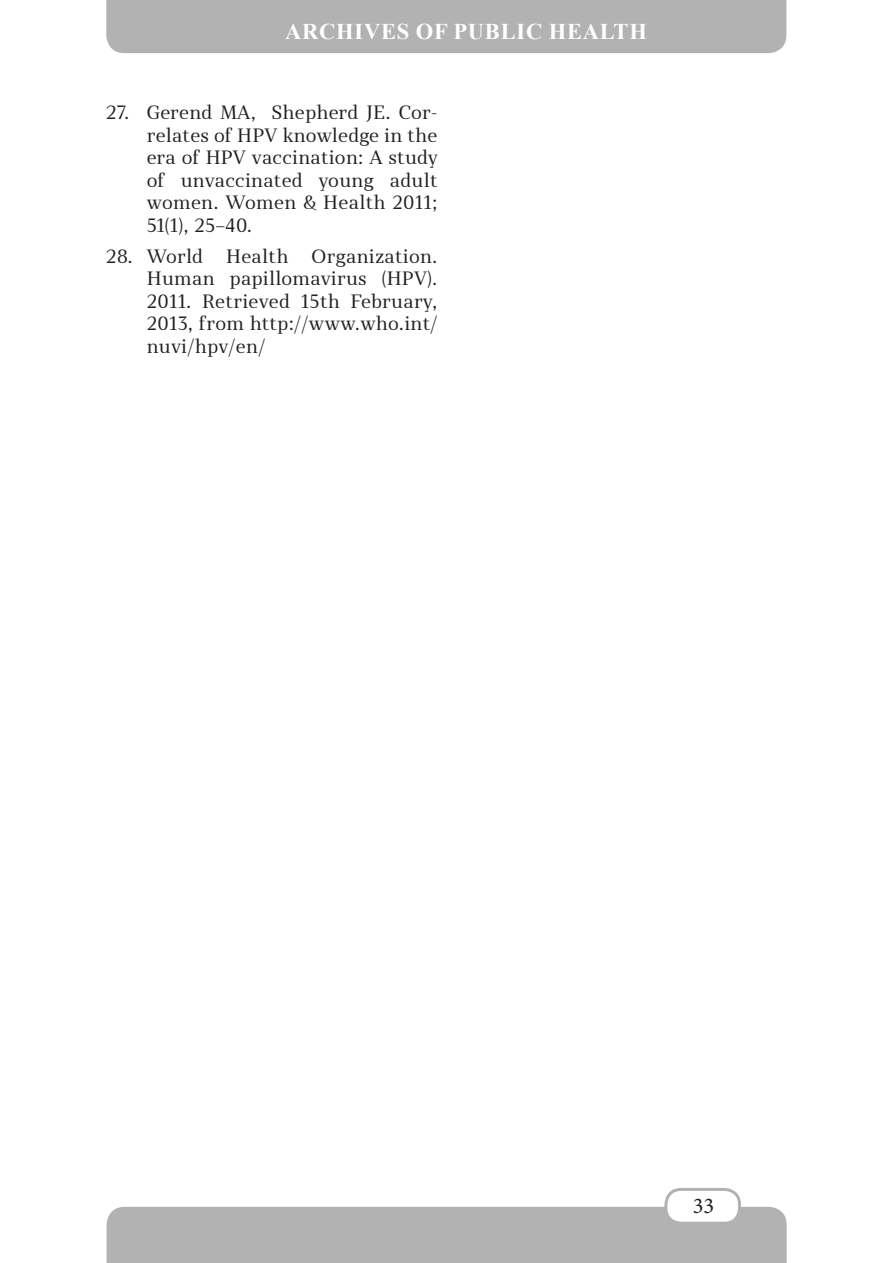
<style>
.page{position:relative;width:893px;height:1263px;background:#fff}
.page>*{position:absolute;margin:0;border:0;box-sizing:border-box;transform-origin:0 0}
.t1{font:700 22.5px "Times New Roman";letter-spacing:.035em;color:#fff}
.t2{font:22.5px "Minion Pro";color:#231f20}
.t3{font:18px/22.5px "Skola Serif";letter-spacing:.015em;color:#231f20;text-align:justify}
</style>
<div class="page">
<div style="left:106px;top:0;width:680px;height:53px;background:#b3b2b2"></div>
<div style="left:107px;top:1207px;width:680px;height:56px;background:#b3b2b2"></div>
<div style="left:666px;top:1189px;width:73px;height:34px;background:#fff;border-radius:15px"></div>
<div style="left:664px;top:1188px;width:77px;height:36px;border:3px solid #b2b2b2;border-radius:15px"></div>
<p class="t1" style="left:285px;top:15px;width:363px">ARCHIVES OF PUBLIC HEALTH</p>
<p class="t3" style="left:147px;top:101px;width:292px;text-indent:-40px">27. Gerend MA, Shepherd JE. Cor&shy;relates of HPV knowledge in the era of HPV vaccination: A study of unvaccinated young adult women. Women &amp; Health 2011; 51(1), 25–40.</p>
<p class="t3" style="left:106px;top:245px;width:98px">28. World</p>
<p class="t3" style="left:226px;top:245px;width:64px">Health</p>
<p class="t3" style="left:147px;top:245px;width:292px;text-indent:165px">Organization.<br>Human papillomavirus (HPV).<br>2011. Retrieved 15th February, 2013, from http://www.who.int/ nuvi/hpv/en/</p>
<p class="t2" style="left:693px;top:1191px;width:23px">33</p>
</div>
